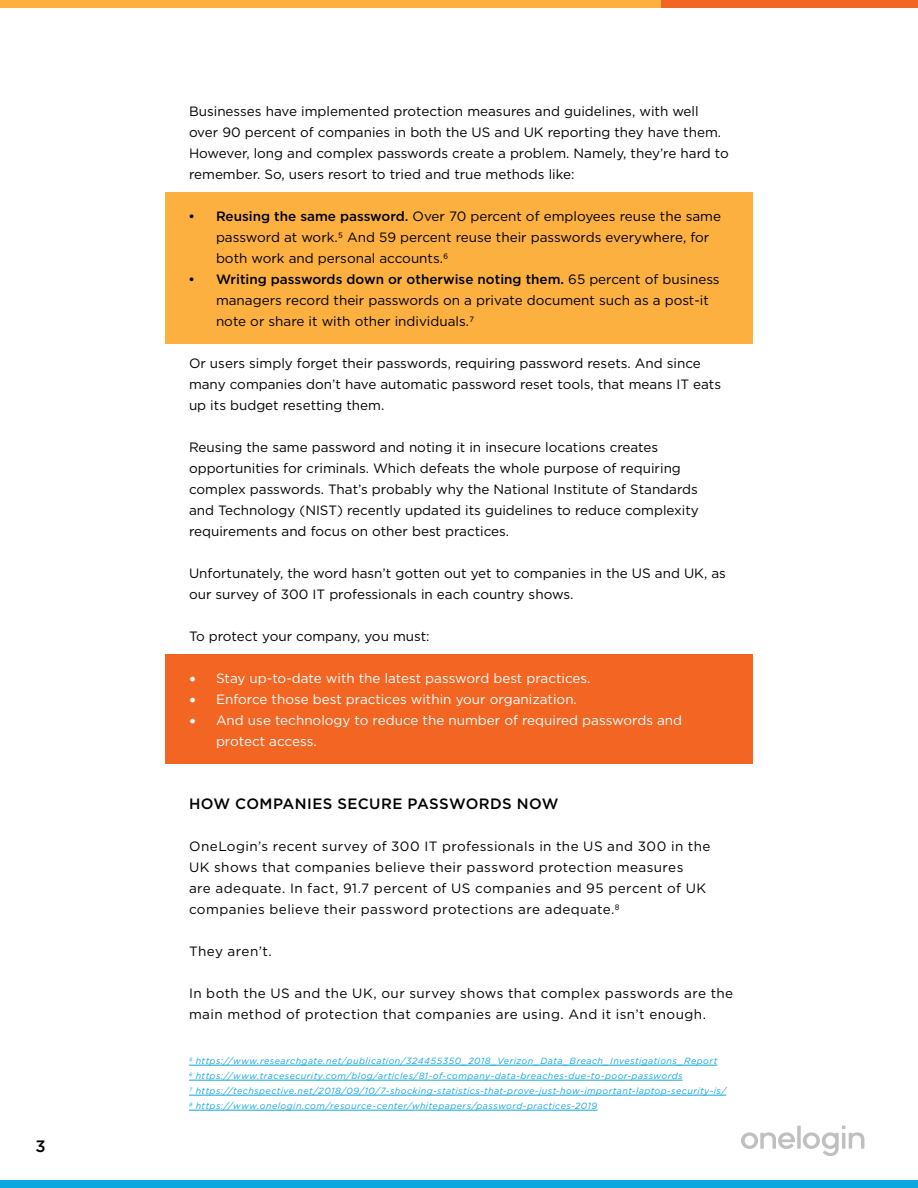
<style>
.page{position:relative;width:918px;height:1188px;background:#fff}
.page>*{position:absolute;margin:0;border:0;box-sizing:border-box;transform-origin:0 0}
.t1{font:500 16.5px "Gotham";color:#000}
.t2{font:500 15px "Gotham";letter-spacing:.03em;color:#000}
.t3{font:13.5px/21px "Gotham";color:#000}
.t4{font:13.5px/21px "Gotham";letter-spacing:.03em;color:#000}
.t5{font:13.5px/21px "Gotham";color:#fff}
.t6{font:italic 9px/15px "Gotham";letter-spacing:.05em;color:#0ca7de}
.s1{font-family:"Myriad Pro";font-size:18px}
.s2{font-weight:500}
.s3{font-family:"Minion Pro";font-size:18px}
</style>
<div class="page">
<div style="left:0;top:1180px;width:918px;height:8px;background:#0ca7de"></div>
<svg style="left:741px;top:1126px;width:123px;height:30px"></svg>
<div style="left:165px;top:654px;width:588px;height:110px;background:#f26522"></div>
<div style="left:165px;top:192px;width:588px;height:152px;background:#fbb040"></div>
<div style="left:0;top:0;width:918px;height:8px;background:#fbb040"></div>
<div style="left:662px;top:0;width:256px;height:8px;background:#f26522"></div>
<hr style="left:189px;top:1065px;width:528px;height:1px;background:#0ca7de">
<hr style="left:189px;top:1080px;width:494px;height:1px;background:#0ca7de">
<hr style="left:189px;top:1095px;width:537px;height:1px;background:#0ca7de">
<hr style="left:189px;top:1110px;width:408px;height:1px;background:#0ca7de">
<p class="t1" style="left:36px;top:1135px;width:12px">3</p>
<p class="t3" style="left:189px;top:100px;width:541px">Businesses have implemented protection measures and guidelines, with well over 90 percent of companies in both the US and UK reporting they have them.<br>However, long and complex passwords create a problem. Namely, they’re hard to remember. So, users resort to tried and true methods like:</p>
<p class="t3" style="left:216px;top:205px;width:507px;text-indent:-27px"><span class="s1">•</span> <span class="s2">Reusing the same password.</span> Over 70 percent of employees reuse the same password at work.5 And 59 percent reuse their passwords everywhere, for both work and personal accounts.6</p>
<p class="t3" style="left:216px;top:268px;width:505px;text-indent:-27px"><span class="s1">•</span> <span class="s2">Writing passwords down or otherwise noting them.</span> 65 percent of business managers record their passwords on a private document such as a post-it note or share it with other individuals.7</p>
<p class="t3" style="left:189px;top:352px;width:534px">Or users simply forget their passwords, requiring password resets. And since many companies don’t have automatic password reset tools, that means IT eats up its budget resetting them.</p>
<p class="t3" style="left:189px;top:436px;width:511px">Reusing the same password and noting it in insecure locations creates opportunities for criminals. Which defeats the whole purpose of requiring complex passwords. That’s probably why the National Institute of Standards and Technology (NIST) recently updated its guidelines to reduce complexity requirements and focus on other best practices.</p>
<p class="t3" style="left:189px;top:562px;width:538px">Unfortunately, the word hasn’t gotten out yet to companies in the US and UK, as our survey of 300 IT professionals in each country shows.</p>
<p class="t3" style="left:189px;top:625px;width:242px">To protect your company, you must:</p>
<p class="t5" style="left:189px;top:667px;width:403px"><span class="s3">•</span> Stay up-to-date with the latest password best practices.</p>
<p class="t5" style="left:189px;top:688px;width:389px"><span class="s3">•</span> Enforce those best practices within your organization.</p>
<p class="t5" style="left:216px;top:709px;width:468px;text-indent:-27px"><span class="s3">•</span> And use technology to reduce the number of required passwords and protect access.</p>
<p class="t2" style="left:189px;top:794px;width:371px">HOW COMPANIES SECURE PASSWORDS NOW</p>
<p class="t4" style="left:189px;top:835px;width:523px">OneLogin’s recent survey of 300 IT professionals in the US and 300 in the UK shows that companies believe their password protection measures<br>are adequate. In fact, 91.7 percent of US companies and 95 percent of UK companies believe their password protections are adequate.8</p>
<p class="t4" style="left:189px;top:940px;width:84px">They aren’t.</p>
<p class="t4" style="left:189px;top:982px;width:546px">In both the US and the UK, our survey shows that complex passwords are the main method of protection that companies are using. And it isn’t enough.</p>
<p class="t6" style="left:189px;top:1053px;width:539px">5 https://www.researchgate.net/publication/324455350_2 018_Verizon_Data_Breach_Investigations_Report<br>6 https://www.tracesecurity.com/blog/articles/81-of-company-data-breaches-due-to-poor-passwords<br>7 https://techspective.net/2 018/09/10/7-shocking-statistics-that-prove-just-how-important-laptop-security-is/ 8 https://www.onelogin.com/resource-center/whitepapers/password-practices-2 019</p>
</div>
